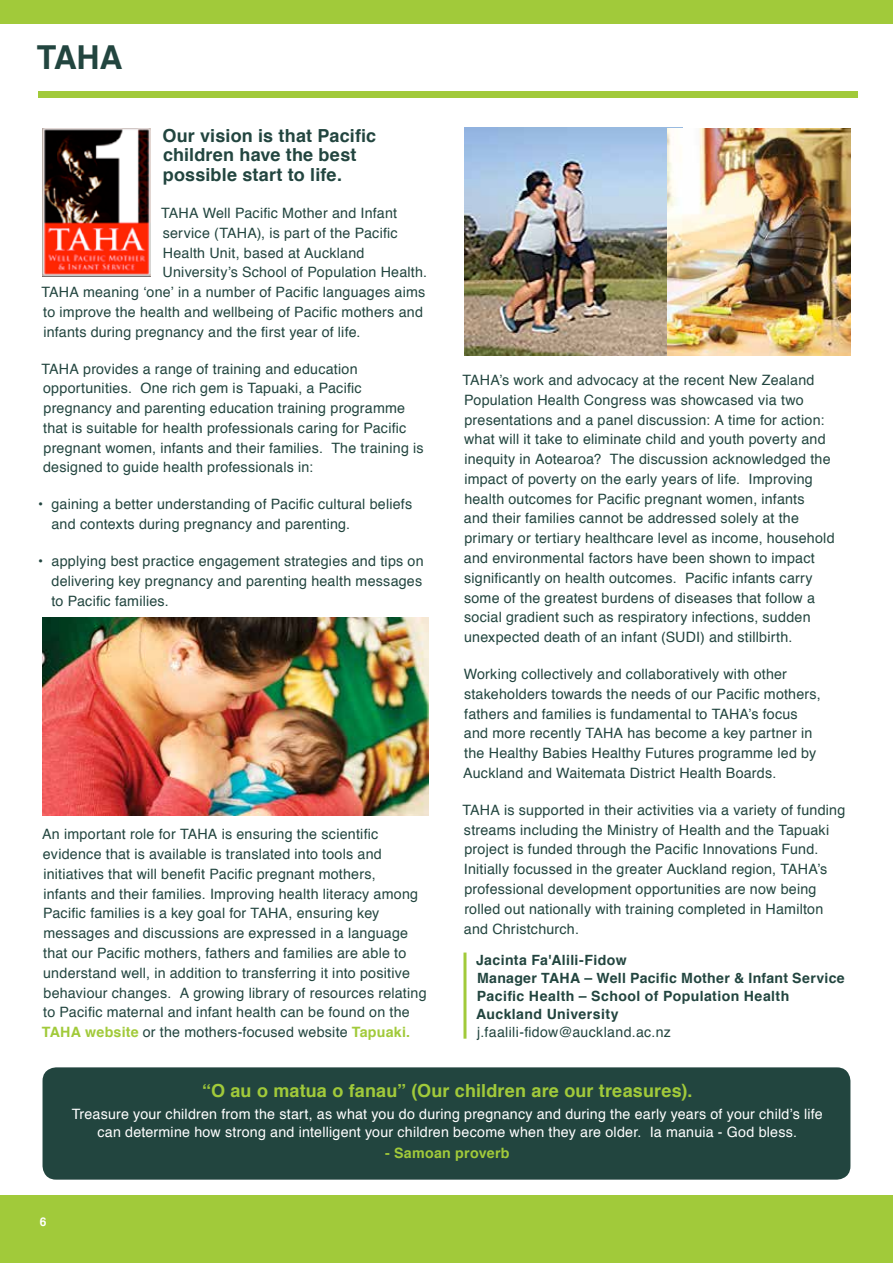
<style>
.page{position:relative;width:893px;height:1263px;background:#fff}
.page>*{position:absolute;margin:0;border:0;box-sizing:border-box;transform-origin:0 0}
.t1{font:700 33px "Helvetica";color:#22453f}
.t2{font:700 18px/19.8px "Helvetica";letter-spacing:.01em;color:#22453f}
.t3{font:700 18px "Helvetica";letter-spacing:.01em;color:#a1ca3a}
.t4{font:14.25px/19.8px "Helvetica";letter-spacing:.015em;color:#22453f}
.t5{font:14.25px/17.5px "Helvetica";letter-spacing:.015em;color:#fff;text-align:center}
.t6{font:700 14.25px "Helvetica";letter-spacing:.02em;color:#a1ca3a}
.t7{font:700 14.1px/18px "Helvetica";letter-spacing:.025em;color:#22453f}
.t8{font:14.1px "Helvetica";letter-spacing:.025em;color:#22453f}
.t9{font:700 12px "Helvetica";color:#fff}
.s1{font-weight:700;color:#a1ca3a}
</style>
<div class="page">
<img style="left:43px;top:617px;width:385px;height:198px">
<img style="left:464px;top:128px;width:203px;height:227px">
<img style="left:667px;top:128px;width:183px;height:227px">
<div style="left:0;top:1195px;width:893px;height:68px;background:#a1ca3a"></div>
<hr style="left:463px;top:952px;width:3px;height:87px;background:#a1ca3a">
<div style="left:38px;top:91px;width:819px;height:7px;background:#a1ca3a"></div>
<div style="left:0;top:0;width:893px;height:23px;background:#a1ca3a"></div>
<div style="left:43px;top:1067px;width:807px;height:112px;background:#22453f;border-radius:14px"></div>
<img style="left:43px;top:128px;width:107px;height:149px">
<h1 class="t1" style="left:37px;top:31px;width:87px">TAHA</h1>
<p class="t2" style="left:163px;top:125px;width:215px">Our vision is that Pacific children have the best possible start to life.</p>
<p class="t4" style="left:161px;top:203px;width:237px">TAHA Well Pacific Mother and Infant</p>
<p class="t4" style="left:163px;top:223px;width:236px">service (TAHA), is part of the Pacific</p>
<p class="t4" style="left:163px;top:243px;width:203px">Health Unit, based at Auckland</p>
<p class="t4" style="left:163px;top:263px;width:266px">University’s School of Population Health.</p>
<p class="t4" style="left:41px;top:283px;width:385px">TAHA meaning ‘one’ in a number of Pacific languages aims</p>
<p class="t4" style="left:43px;top:302px;width:381px">to improve the health and wellbeing of Pacific mothers and</p>
<p class="t4" style="left:43px;top:322px;width:319px">infants during pregnancy and the first year of life.</p>
<p class="t4" style="left:41px;top:359px;width:384px">TAHA provides a range of training and education opportunities. One rich gem is Tapuaki, a Pacific pregnancy and parenting education training programme that is suitable for health professionals caring for Pacific pregnant women, infants and their families. The training is designed to guide health professionals in:</p>
<p class="t4" style="left:52px;top:495px;width:362px;text-indent:-13px">• gaining a better understanding of Pacific cultural beliefs and contexts during pregnancy and parenting.</p>
<p class="t4" style="left:52px;top:551px;width:374px;text-align:justify;text-indent:-13px">• applying best practice engagement strategies and tips on delivering key pregnancy and parenting health messages to Pacific families.</p>
<p class="t4" style="left:42px;top:825px;width:386px">An important role for TAHA is ensuring the scientific evidence that is available is translated into tools and initiatives that will benefit Pacific pregnant mothers,<br>infants and their families. Improving health literacy among Pacific families is a key goal for TAHA, ensuring key messages and discussions are expressed in a language that our Pacific mothers, fathers and families are able to understand well, in addition to transferring it into positive behaviour changes. A growing library of resources relating to Pacific maternal and infant health can be found on the <span class="s1">TAHA website</span> or the mothers-focused website <span class="s1">Tapuaki.</span></p>
<p class="t4" style="left:462px;top:370px;width:374px">TAHA’s work and advocacy at the recent New Zealand Population Health Congress was showcased via two presentations and a panel discussion: A time for action: what will it take to eliminate child and youth poverty and inequity in Aotearoa? The discussion acknowledged the impact of poverty on the early years of life. Improving health outcomes for Pacific pregnant women, infants<br>and their families cannot be addressed solely at the primary or tertiary healthcare level as income, household and environmental factors have been shown to impact significantly on health outcomes. Pacific infants carry some of the greatest burdens of diseases that follow a social gradient such as respiratory infections, sudden unexpected death of an infant (SUDI) and stillbirth.</p>
<p class="t4" style="left:463px;top:665px;width:359px">Working collectively and collaboratively with other stakeholders towards the needs of our Pacific mothers, fathers and families is fundamental to TAHA’s focus and more recently TAHA has become a key partner in the Healthy Babies Healthy Futures programme led by Auckland and Waitemata District Health Boards.</p>
<p class="t4" style="left:462px;top:800px;width:384px">TAHA is supported in their activities via a variety of funding streams including the Ministry of Health and the Tapuaki project is funded through the Pacific Innovations Fund.<br>Initially focussed in the greater Auckland region, TAHA’s professional development opportunities are now being rolled out nationally with training completed in Hamilton and Christchurch.</p>
<p class="t7" style="left:476px;top:951px;width:370px">Jacinta Fa'Alili-Fidow<br>Manager TAHA – Well Pacific Mother &amp; Infant Service Pacific Health – School of Population Health Auckland University</p>
<p class="t8" style="left:477px;top:1021px;width:195px">j.faalili-fidow@auckland.ac.nz</p>
<p class="t9" style="left:40px;top:1212px;width:8px">6</p>
<p class="t3" style="left:202px;top:1076px;width:492px">“O au o matua o fanau” (Our children are our treasures).</p>
<p class="t5" style="left:72px;top:1105px;width:752px">Treasure your children from the start, as what you do during pregnancy and during the early years of your child’s life can determine how strong and intelligent your children become when they are older. Ia manuia - God bless.</p>
<p class="t6" style="left:385px;top:1142px;width:126px">- Samoan proverb</p>
</div>
